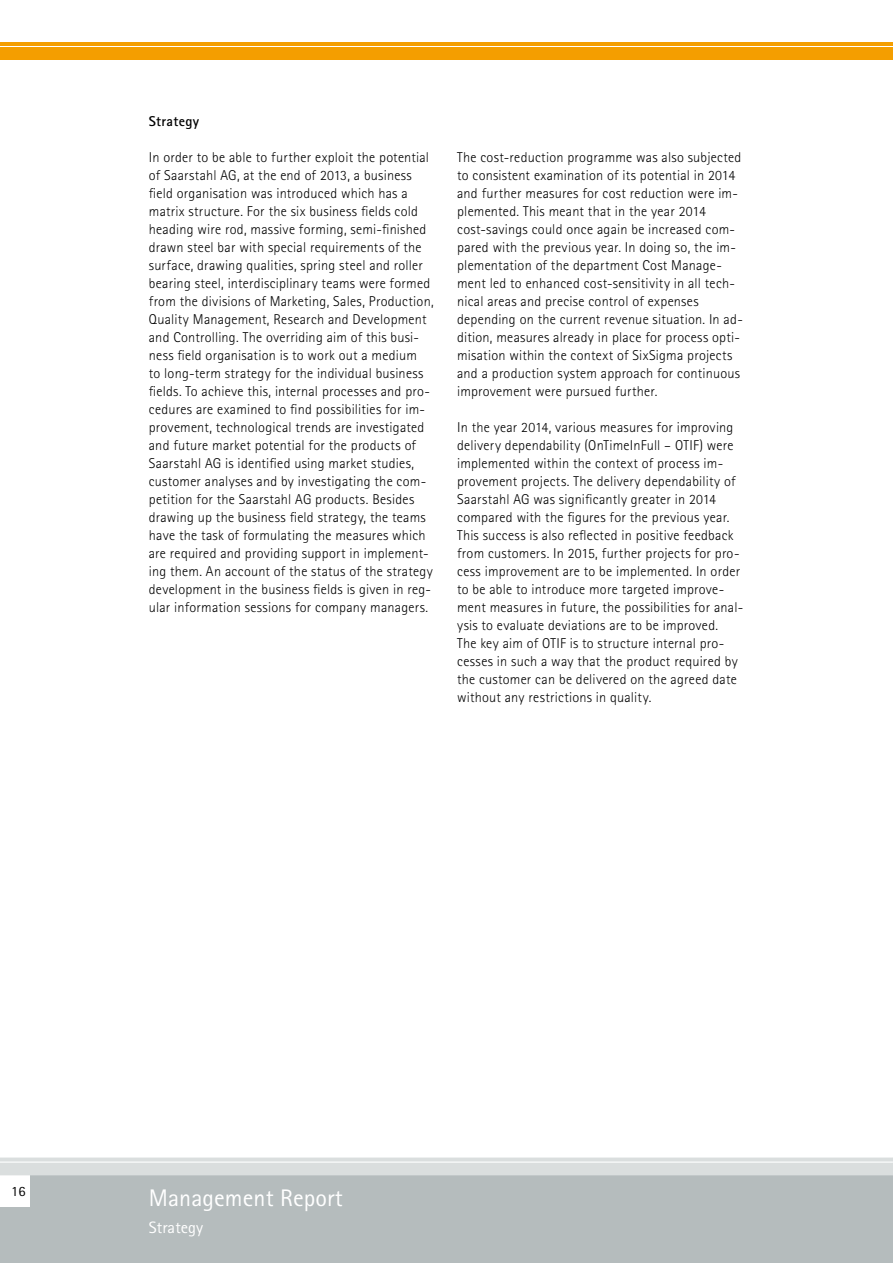
<style>
.page{position:relative;width:893px;height:1263px;background:#fff}
.page>*{position:absolute;margin:0;border:0;box-sizing:border-box;transform-origin:0 0}
.t1{font:24px "Agfa Rotis Sans Serif";letter-spacing:.005em;color:#fff}
.t2{font:16.5px "Agfa Rotis Sans Serif";letter-spacing:.005em;color:#fff}
.t3{font:300 14.25px/18px "Agfa Rotis Sans Serif";letter-spacing:.015em;color:#000}
.t4{font:700 14.25px "Agfa Rotis Sans Serif";letter-spacing:.02em;color:#000}
.t5{font:14.25px "Agfa Rotis Sans Serif";color:#000}
</style>
<div class="page">
<div style="left:0;top:1173px;width:893px;height:90px;background:#b5bcbd"></div>
<div style="left:0;top:1175px;width:30px;height:31px;background:#fff"></div>
<svg style="left:0;top:1158px;width:893px;height:17px;background:#dce0e0"></svg>
<div style="left:0;top:47px;width:893px;height:13px;background:#f49e00"></div>
<hr style="left:0;top:42px;width:893px;height:4px;background:#f49e00">
<p class="t4" style="left:149px;top:112px;width:52px">Strategy</p>
<p class="t3" style="left:149px;top:148px;width:286px">In order to be able to further exploit the potential of Saarstahl AG, at the end of 2013, a business field organisation was introduced which has a matrix structure. For the six business fields cold heading wire rod, massive forming, semi-finished drawn steel bar with special requirements of the surface, drawing qualities, spring steel and roller bearing steel, interdisciplinary teams were formed from the divisions of Marketing, Sales, Production, Quality Management, Research and Development and Controlling. The overriding aim of this busi&shy;ness field organisation is to work out a medium<br>to long-term strategy for the individual business fields. To achieve this, internal processes and pro&shy;cedures are examined to find possibilities for im&shy;provement, technological trends are investigated and future market potential for the products of Saarstahl AG is identified using market studies, customer analyses and by investigating the com&shy;petition for the Saarstahl AG products. Besides drawing up the business field strategy, the teams have the task of formulating the measures which are required and providing support in implement&shy;ing them. An account of the status of the strategy development in the business fields is given in reg&shy;ular information sessions for company managers.</p>
<p class="t3" style="left:457px;top:148px;width:287px">The cost-reduction programme was also subjected to consistent examination of its potential in 2014 and further measures for cost reduction were im&shy;plemented. This meant that in the year 2014 cost-savings could once again be increased com&shy;pared with the previous year. In doing so, the im&shy;plementation of the department Cost Manage&shy;ment led to enhanced cost-sensitivity in all tech&shy;nical areas and precise control of expenses depending on the current revenue situation. In ad&shy;dition, measures already in place for process opti&shy;misation within the context of SixSigma projects and a production system approach for continuous improvement were pursued further.</p>
<p class="t3" style="left:457px;top:418px;width:288px">In the year 2014, various measures for improving delivery dependability (OnTimeInFull – OTIF) were implemented within the context of process im&shy;provement projects. The delivery dependability of Saarstahl AG was significantly greater in 2014 compared with the figures for the previous year.<br>This success is also reflected in positive feedback from customers. In 2015, further projects for pro&shy;cess improvement are to be implemented. In order to be able to introduce more targeted improve&shy;ment measures in future, the possibilities for anal&shy;ysis to evaluate deviations are to be improved.<br>The key aim of OTIF is to structure internal pro&shy;cesses in such a way that the product required by the customer can be delivered on the agreed date without any restrictions in quality.</p>
<p class="t5" style="left:11px;top:1182px;width:16px">16</p>
<h1 class="t1" style="left:149px;top:1183px;width:195px">Management Report</h1>
<p class="t2" style="left:149px;top:1217px;width:56px">Strategy</p>
</div>
